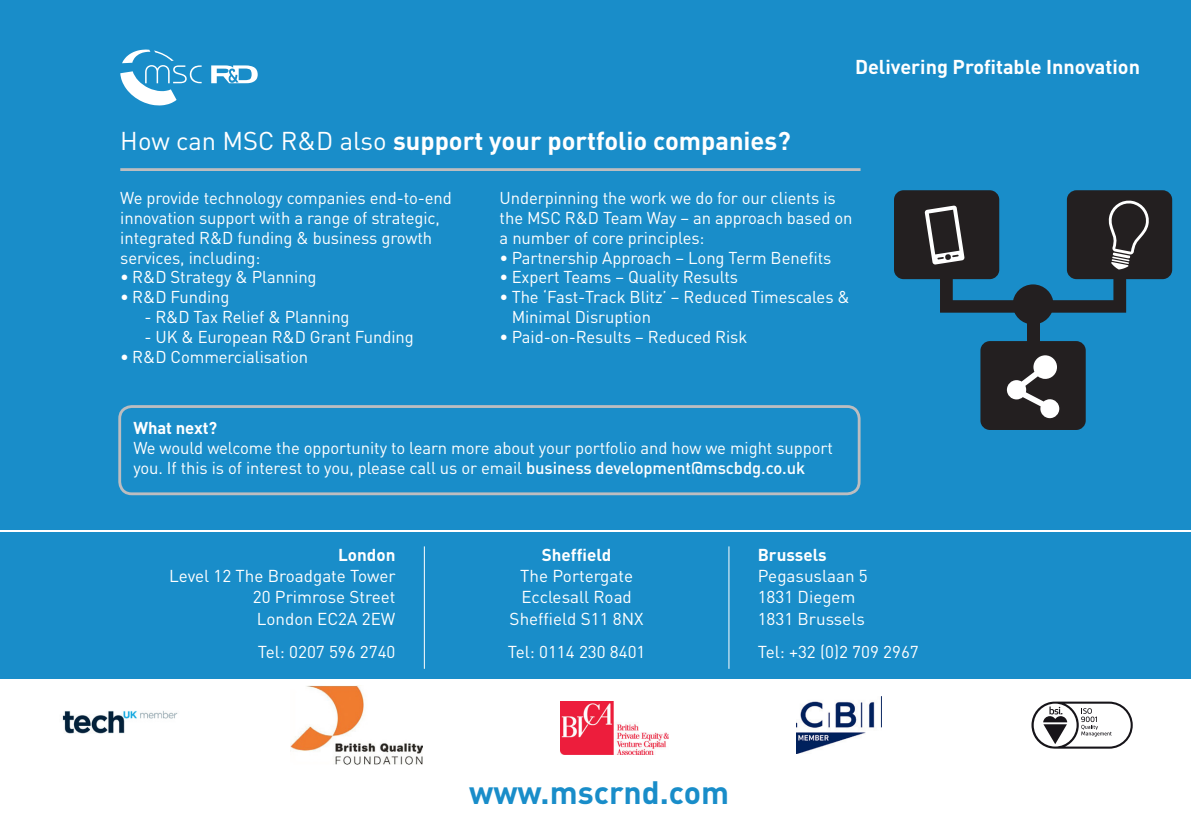
<style>
.page{position:relative;width:1191px;height:840px;background:#fff}
.page>*{position:absolute;margin:0;border:0;box-sizing:border-box;transform-origin:0 0}
.t1{font:700 32px "DIN";color:#198dc9}
.t2{font:700 25.4px "DIN";color:#fff}
.t3{font:700 19.8px "DIN";color:#fff}
.t4{font:17px/19.8px "DIN";letter-spacing:-.005em;color:#fff}
.t5{font:700 17px "DIN";color:#fff}
.s1{font-weight:400}
.s2{font-weight:500}
</style>
<div class="page">
<div style="left:0;top:532px;width:1191px;height:146px;background:#198dc9"></div>
<img style="left:62px;top:710px;width:116px;height:24px">
<img style="left:291px;top:685px;width:131px;height:79px">
<hr style="left:424px;top:546px;width:1px;height:122px;background:#fff">
<hr style="left:728px;top:546px;width:1px;height:122px;background:#fff">
<img style="left:796px;top:697px;width:85px;height:56px">
<svg style="left:1031px;top:701px;width:101px;height:47px"></svg>
<img style="left:560px;top:701px;width:108px;height:53px">
<div style="left:0;top:0;width:1191px;height:529px;background:#198dc9"></div>
<hr style="left:120px;top:168px;width:740px;height:3px;background:#bcbdc0">
<svg style="left:120px;top:49px;width:82px;height:56px"></svg>
<svg style="left:211px;top:65px;width:47px;height:18px"></svg>
<div style="left:118px;top:405px;width:742px;height:90px;border:3px solid #bcbdc0;border-radius:12px"></div>
<div style="left:980px;top:341px;width:105px;height:89px;background:#231f20;border-radius:9px"></div>
<div style="left:1067px;top:190px;width:105px;height:89px;background:#231f20;border-radius:9px"></div>
<div style="left:894px;top:190px;width:105px;height:89px;background:#231f20;border-radius:9px"></div>
<div style="left:1026px;top:305px;width:13px;height:42px;background:#231f20"></div>
<div style="left:1012px;top:284px;width:41px;height:40px;background:#231f20;border-radius:50%"></div>
<svg style="left:1007px;top:355px;width:52px;height:63px"></svg>
<svg style="left:924px;top:199px;width:226px;height:113px"></svg>
<p class="t3" style="left:855px;top:54px;width:286px">Delivering Profitable Innovation</p>
<h2 class="t2" style="left:120px;top:124px;width:672px"><span class="s1">How can MSC R&amp;D also</span> support your portfolio companies?</h2>
<p class="t4" style="left:120px;top:187px;width:333px">We provide technology companies end-to-end innovation support with a range of strategic, integrated R&amp;D funding &amp; business growth services, including:</p>
<p class="t4" style="left:120px;top:267px;width:198px">• R&amp;D Strategy &amp; Planning</p>
<p class="t4" style="left:120px;top:287px;width:111px">• R&amp;D Funding</p>
<p class="t4" style="left:144px;top:306px;width:207px">- R&amp;D Tax Relief &amp; Planning</p>
<p class="t4" style="left:144px;top:326px;width:271px">- UK &amp; European R&amp;D Grant Funding</p>
<p class="t4" style="left:120px;top:346px;width:189px">• R&amp;D Commercialisation</p>
<p class="t4" style="left:499px;top:187px;width:354px">Underpinning the work we do for our clients is the MSC R&amp;D Team Way – an approach based on a number of core principles:</p>
<p class="t4" style="left:499px;top:247px;width:333px">• Partnership Approach – Long Term Benefits</p>
<p class="t4" style="left:499px;top:267px;width:240px">• Expert Teams – Quality Results</p>
<p class="t4" style="left:511px;top:287px;width:340px;text-indent:-12px">• The ‘Fast-Track Blitz’ – Reduced Timescales &amp;<br>Minimal Disruption</p>
<p class="t4" style="left:499px;top:326px;width:249px">• Paid-on-Results – Reduced Risk</p>
<p class="t5" style="left:133px;top:416px;width:85px">What next?</p>
<p class="t4" style="left:133px;top:437px;width:701px">We would welcome the opportunity to learn more about your portfolio and how we might support you. If this is of interest to you, please call us or email <span class="s2">business development@mscbdg.co.uk</span></p>
<p class="t5" style="left:338px;top:543px;width:59px">London</p>
<p class="t4" style="left:253px;top:564px;width:144px;line-height:21.2px;text-align:justify;text-indent:-84px">Level 12 The Broadgate Tower 20 Primrose Street London EC2A 2EW</p>
<p class="t4" style="left:258px;top:641px;width:139px">Tel: 0207 596 2740</p>
<p class="t5" style="left:542px;top:543px;width:71px">Sheffield</p>
<p class="t4" style="left:509px;top:564px;width:135px;line-height:21.2px;text-align:center">The Portergate<br>Ecclesall Road<br>Sheffield S11 8NX</p>
<p class="t4" style="left:508px;top:641px;width:139px">Tel: 0114 230 8401</p>
<p class="t5" style="left:757px;top:543px;width:71px">Brussels</p>
<p class="t4" style="left:757px;top:564px;width:111px;line-height:21.2px">Pegasuslaan 5<br>1831 Diegem<br>1831 Brussels</p>
<p class="t4" style="left:757px;top:641px;width:163px">Tel: +32 (0)2 709 2967</p>
<h1 class="t1" style="left:469px;top:771px;width:261px">www.mscrnd.com</h1>
</div>
